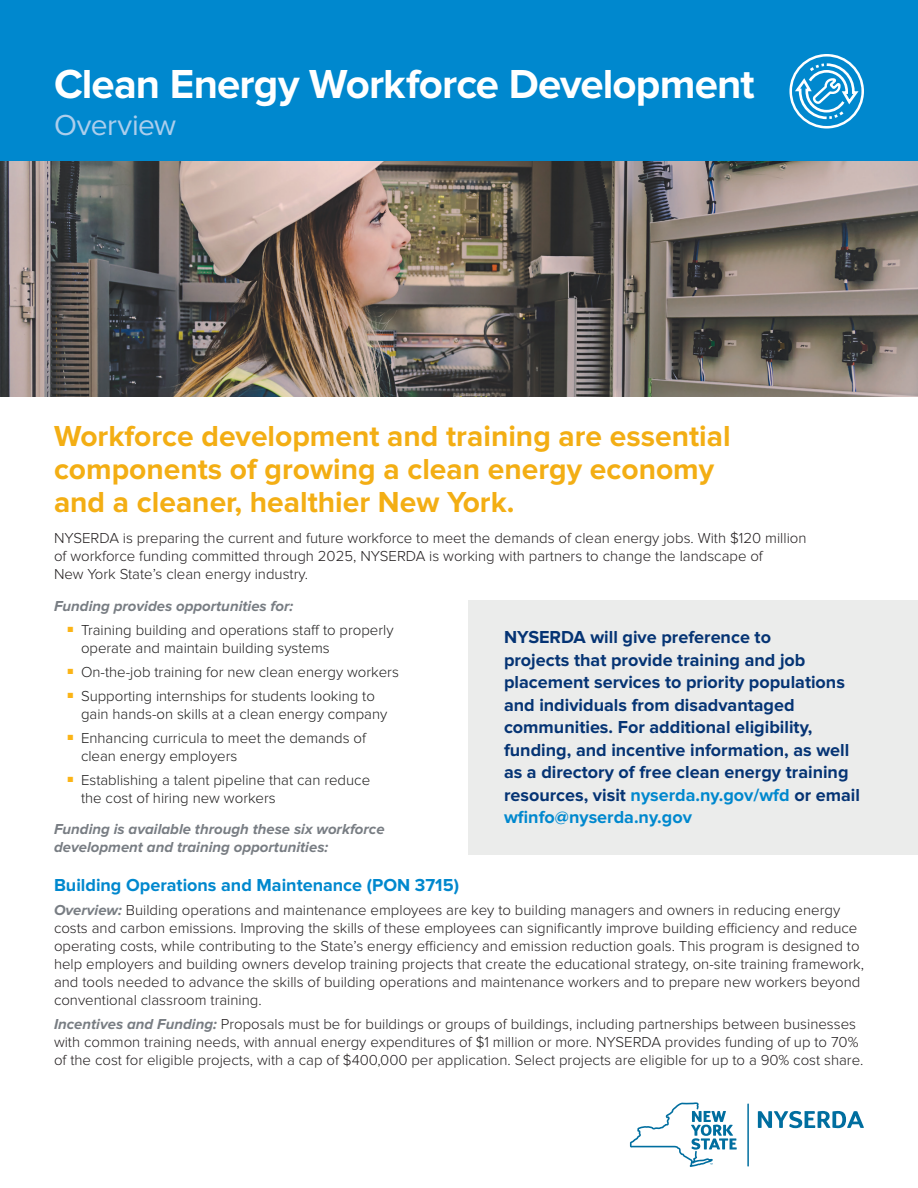
<style>
.page{position:relative;width:918px;height:1188px;background:#fff}
.page>*{position:absolute;margin:0;border:0;box-sizing:border-box;transform-origin:0 0}
.t1{font:700 42px "Proxima Nova";letter-spacing:-.02em;color:#fff}
.t2{font:700 30px/33px "Proxima Nova";color:#f3ae14}
.t3{font:30px "Proxima Nova";letter-spacing:-.015em;color:#acceec}
.t4{font:700 18px/22.5px "Proxima Nova";color:#053474}
.t5{font:700 18px "Proxima Nova";color:#0088ce}
.t6{font:300 15px/18px "Proxima Nova";color:#231f20}
.t7{font:300 15px/18px "Proxima Nova";color:#201f1f}
.t8{font:italic 700 15px/18px "Proxima Nova";color:#787d83}
.s1{font-weight:700;font-style:italic;color:#787d83}
.s2{color:#0088ce}
</style>
<div class="page">
<img style="left:0;top:160px;width:918px;height:236px">
<div style="left:0;top:0;width:918px;height:160px;background:#0088ce"></div>
<svg style="left:789px;top:54px;width:75px;height:75px"></svg>
<svg style="left:630px;top:1102px;width:107px;height:65px"></svg>
<svg style="left:758px;top:1111px;width:106px;height:17px"></svg>
<hr style="left:747px;top:1104px;width:2px;height:63px;background:#006e9f">
<div style="left:468px;top:601px;width:450px;height:254px;background:#ebeceb"></div>
<h1 class="t1" style="left:54px;top:59px;width:702px">Clean Energy Workforce Development</h1>
<h2 class="t3" style="left:54px;top:108px;width:124px">Overview</h2>
<h2 class="t2" style="left:54px;top:420px;width:678px">Workforce development and training are essential components of growing a clean energy economy and a cleaner, healthier New York.</h2>
<p class="t6" style="left:54px;top:529px;width:754px">NYSERDA is preparing the current and future workforce to meet the demands of clean energy jobs. With $120 million of workforce funding committed through 2025, NYSERDA is working with partners to change the landscape of<br>New York State’s clean energy industry.</p>
<p class="t8" style="left:54px;top:597px;width:241px">Funding provides opportunities for:</p>
<p class="t7" style="left:81px;top:621px;width:314px;text-indent:-14px"><sup>■</sup> Training building and operations staff to properly operate and maintain building systems</p>
<p class="t7" style="left:68px;top:663px;width:333px"><sup>■</sup> On-the-job training for new clean energy workers</p>
<p class="t7" style="left:81px;top:687px;width:308px;text-indent:-14px"><sup>■</sup> Supporting internships for students looking to gain hands-on skills at a clean energy company</p>
<p class="t7" style="left:81px;top:729px;width:287px;text-indent:-14px"><sup>■</sup> Enhancing curricula to meet the demands of clean energy employers</p>
<p class="t7" style="left:81px;top:771px;width:291px;text-indent:-14px"><sup>■</sup> Establishing a talent pipeline that can reduce the cost of hiring new workers</p>
<p class="t8" style="left:54px;top:821px;width:332px">Funding is available through these six workforce development and training opportunities:</p>
<p class="t5" style="left:54px;top:875px;width:407px">Building Operations and Maintenance (PON 3715)</p>
<p class="t6" style="left:54px;top:901px;width:812px"><span class="s1">Overview:</span> Building operations and maintenance employees are key to building managers and owners in reducing energy costs and carbon emissions. Improving the skills of these employees can significantly improve building efficiency and reduce operating costs, while contributing to the State’s energy efficiency and emission reduction goals. This program is designed to help employers and building owners develop training projects that create the educational strategy, on-site training framework, and tools needed to advance the skills of building operations and maintenance workers and to prepare new workers beyond conventional classroom training.</p>
<p class="t6" style="left:54px;top:1015px;width:811px"><span class="s1">Incentives and Funding:</span> Proposals must be for buildings or groups of buildings, including partnerships between businesses with common training needs, with annual energy expenditures of $1 million or more. NYSERDA provides funding of up to 70% of the cost for eligible projects, with a cap of $400,000 per application. Select projects are eligible for up to a 90% cost share.</p>
<p class="t4" style="left:504px;top:626px;width:357px">NYSERDA will give preference to<br>projects that provide training and job placement services to priority populations and individuals from disadvantaged communities. For additional eligibility, funding, and incentive information, as well as a directory of free clean energy training resources, visit <span class="s2">nyserda.ny.gov/wfd</span> or email <span class="s2">wfinfo@nyserda.ny.gov</span></p>
</div>
